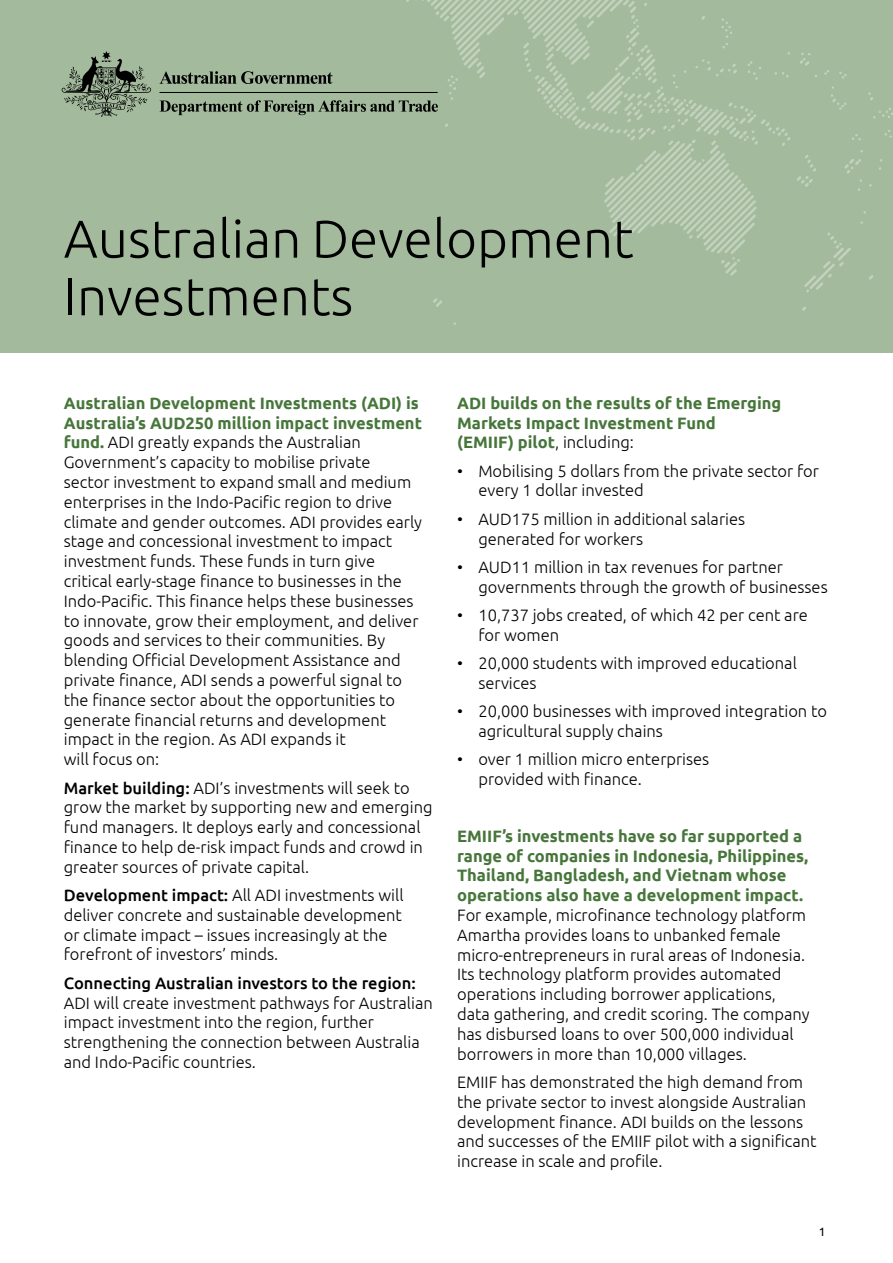
<style>
.page{position:relative;width:893px;height:1263px;background:#fff}
.page>*{position:absolute;margin:0;border:0;box-sizing:border-box;transform-origin:0 0}
.H1-BP{font:300 53.1px/57.6px "Ubuntu";color:#000}
.Body{font:300 16.5px/19.8px "Ubuntu";color:#000}
.Body-2{font:700 16.5px/19.8px "Ubuntu";color:#47763b}
.t1{font:12px "Ubuntu";color:#000}
.s1{font-weight:700;color:#47763b}
.s2{font-weight:500}
.s3{font-weight:300;color:#000}
</style>
<div class="page">
<div style="left:0;top:0;width:893px;height:353px;background:#a3ba9d"></div>
<svg style="left:433px;top:99px;width:460px;height:212px"></svg>
<svg style="left:406px;top:0;width:467px;height:99px"></svg>
<svg style="left:604px;top:139px;width:153px;height:137px"></svg>
<svg style="left:159px;top:71px;width:173px;height:13px"></svg>
<svg style="left:62px;top:51px;width:89px;height:66px"></svg>
<hr style="left:159px;top:92px;width:279px;height:1px;background:#000">
<svg style="left:159px;top:100px;width:279px;height:15px"></svg>
<h1 class="H1-BP" style="left:64px;top:209px;width:571px">Australian Development<br>Investments</h1>
<p class="Body" style="left:64px;top:393px;width:360px"><span class="s1">Australian Development Investments (ADI) is Australia’s AUD250 million impact investment fund.</span> ADI greatly expands the Australian Government’s capacity to mobilise private<br>sector investment to expand small and medium enterprises in the Indo-Pacific region to drive climate and gender outcomes. ADI provides early stage and concessional investment to impact investment funds. These funds in turn give critical early-stage finance to businesses in the Indo-Pacific. This finance helps these businesses to innovate, grow their employment, and deliver goods and services to their communities. By blending Official Development Assistance and private finance, ADI sends a powerful signal to the finance sector about the opportunities to generate financial returns and development impact in the region. As ADI expands it<br>will focus on:</p>
<p class="Body" style="left:64px;top:777px;width:370px"><span class="s2">Market building:</span> ADI’s investments will seek to grow the market by supporting new and emerging fund managers. It deploys early and concessional finance to help de-risk impact funds and crowd in greater sources of private capital.</p>
<p class="Body" style="left:64px;top:885px;width:341px"><span class="s2">Development impact:</span> All ADI investments will deliver concrete and sustainable development or climate impact – issues increasingly at the forefront of investors’ minds.</p>
<p class="Body" style="left:64px;top:972px;width:371px"><span class="s2">Connecting Australian investors to the region:<br></span>ADI will create investment pathways for Australian impact investment into the region, further strengthening the connection between Australia and Indo-Pacific countries.</p>
<p class="Body-2" style="left:457px;top:393px;width:326px">ADI builds on the results of the Emerging<br>Markets Impact Investment Fund<br>(EMIIF) pilot<span class="s3">, including:</span></p>
<p class="Body" style="left:478px;top:460px;width:342px;text-indent:-21px">• Mobilising 5 dollars from the private sector for every 1 dollar invested</p>
<p class="Body" style="left:478px;top:509px;width:268px;text-indent:-21px">• AUD175 million in additional salaries generated for workers</p>
<p class="Body" style="left:478px;top:557px;width:351px;text-indent:-21px">• AUD11 million in tax revenues for partner governments through the growth of businesses</p>
<p class="Body" style="left:478px;top:605px;width:331px;text-indent:-21px">• 10,737 jobs created, of which 42 per cent are for women</p>
<p class="Body" style="left:478px;top:653px;width:320px;text-indent:-21px">• 20,000 students with improved educational services</p>
<p class="Body" style="left:478px;top:701px;width:350px;text-indent:-21px">• 20,000 businesses with improved integration to agricultural supply chains</p>
<p class="Body" style="left:478px;top:749px;width:232px;text-indent:-21px">• over 1 million micro enterprises provided with finance.</p>
<p class="Body" style="left:457px;top:825px;width:354px"><span class="s1">EMIIF’s investments have so far supported a range of companies in Indonesia, Philippines, Thailand, Bangladesh, and Vietnam whose operations also have a development impact.<br></span>For example, microfinance technology platform Amartha provides loans to unbanked female micro-entrepreneurs in rural areas of Indonesia.<br>Its technology platform provides automated operations including borrower applications, data gathering, and credit scoring. The company has disbursed loans to over 500,000 individual borrowers in more than 10,000 villages.</p>
<p class="Body" style="left:457px;top:1072px;width:361px">EMIIF has demonstrated the high demand from the private sector to invest alongside Australian development finance. ADI builds on the lessons and successes of the EMIIF pilot with a significant increase in scale and profile.</p>
<p class="t1" style="left:819px;top:1225px;width:8px">1</p>
</div>
